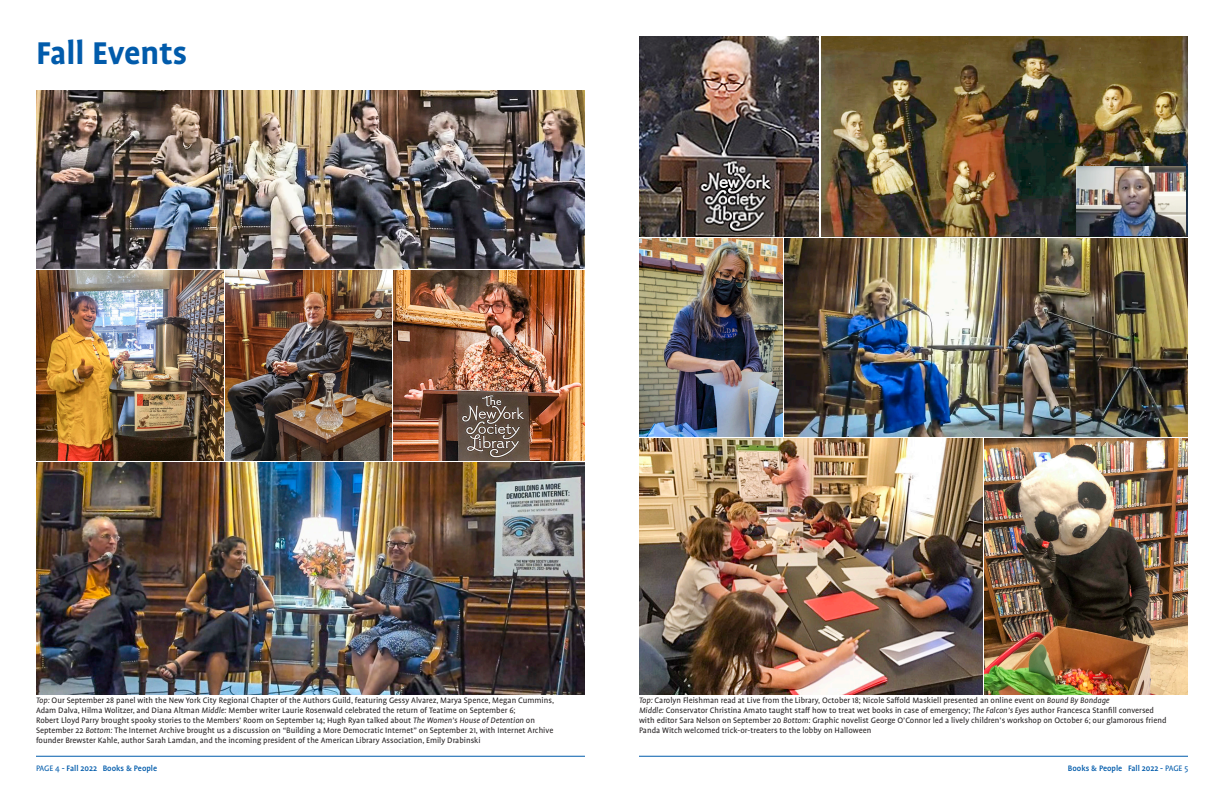
<style>
.page{position:relative;width:1224px;height:792px;background:#fff}
.page>*{position:absolute;margin:0;border:0;box-sizing:border-box;transform-origin:0 0}
.HEAD{font:700 36px "Profile OT";color:#015bab}
.CAPTIONS_for_photos{font:9px/10px "Profile OT";color:#231f20}
.t1{font:500 9px "Profile OT";color:#015bab}
.s1{font-style:italic}
.s2{font-weight:400}
</style>
<div class="page">
<hr style="left:36px;top:756px;width:549px;height:1px;background:#015bab">
<hr style="left:639px;top:756px;width:549px;height:1px;background:#015bab">
<img style="left:639px;top:36px;width:180px;height:200px">
<img style="left:821px;top:36px;width:367px;height:200px">
<img style="left:639px;top:439px;width:344px;height:255px">
<img style="left:985px;top:439px;width:203px;height:255px">
<img style="left:639px;top:239px;width:143px;height:198px">
<img style="left:785px;top:239px;width:403px;height:198px">
<img style="left:1077px;top:167px;width:109px;height:69px">
<img style="left:36px;top:90px;width:549px;height:179px">
<img style="left:36px;top:463px;width:549px;height:232px">
<img style="left:393px;top:271px;width:192px;height:190px">
<img style="left:226px;top:271px;width:165px;height:190px">
<img style="left:36px;top:271px;width:188px;height:190px">
<p class="HEAD" style="left:36px;top:34px;width:153px">Fall Events</p>
<p class="CAPTIONS_for_photos" style="left:36px;top:696px;width:520px"><span class="s1">Top:</span> Our September 28 panel with the New York City Regional Chapter of the Authors Guild, featuring Gessy Alvarez, Marya Spence, Megan Cummins, Adam Dalva, Hilma Wolitzer, and Diana Altman <span class="s1">Middle:</span> Member writer Laurie Rosenwald celebrated the return of Teatime on September 6;<br>Robert Lloyd Parry brought spooky stories to the Members’ Room on September 14; Hugh Ryan talked about <span class="s1">The Women’s House of Detention</span> on September 22 <span class="s1">Bottom:</span> The Internet Archive brought us a discussion on “Building a More Democratic Internet” on September 21, with Internet Archive founder Brewster Kahle, author Sarah Lamdan, and the incoming president of the American Library Association, Emily Drabinski</p>
<p class="CAPTIONS_for_photos" style="left:639px;top:696px;width:529px"><span class="s1">Top:</span> Carolyn Fleishman read at Live from the Library, October 18; Nicole Saffold Maskiell presented an online event on <span class="s1">Bound By Bondage<br>Middle:</span> Conservator Christina Amato taught staff how to treat wet books in case of emergency; <span class="s1">The Falcon’s Eyes</span> author Francesca Stanfill conversed with editor Sara Nelson on September 20 <span class="s1">Bottom:</span> Graphic novelist George O’Connor led a lively children’s workshop on October 6; our glamorous friend Panda Witch welcomed trick-or-treaters to the lobby on Halloween</p>
<p class="t1" style="left:36px;top:764px;width:123px"><span class="s2">PAGE 4</span> - Fall 2022 Books &amp; People</p>
<p class="t1" style="left:1068px;top:764px;width:122px">Books &amp; People Fall 2022 - <span class="s2">PAGE 5</span></p>
</div>
